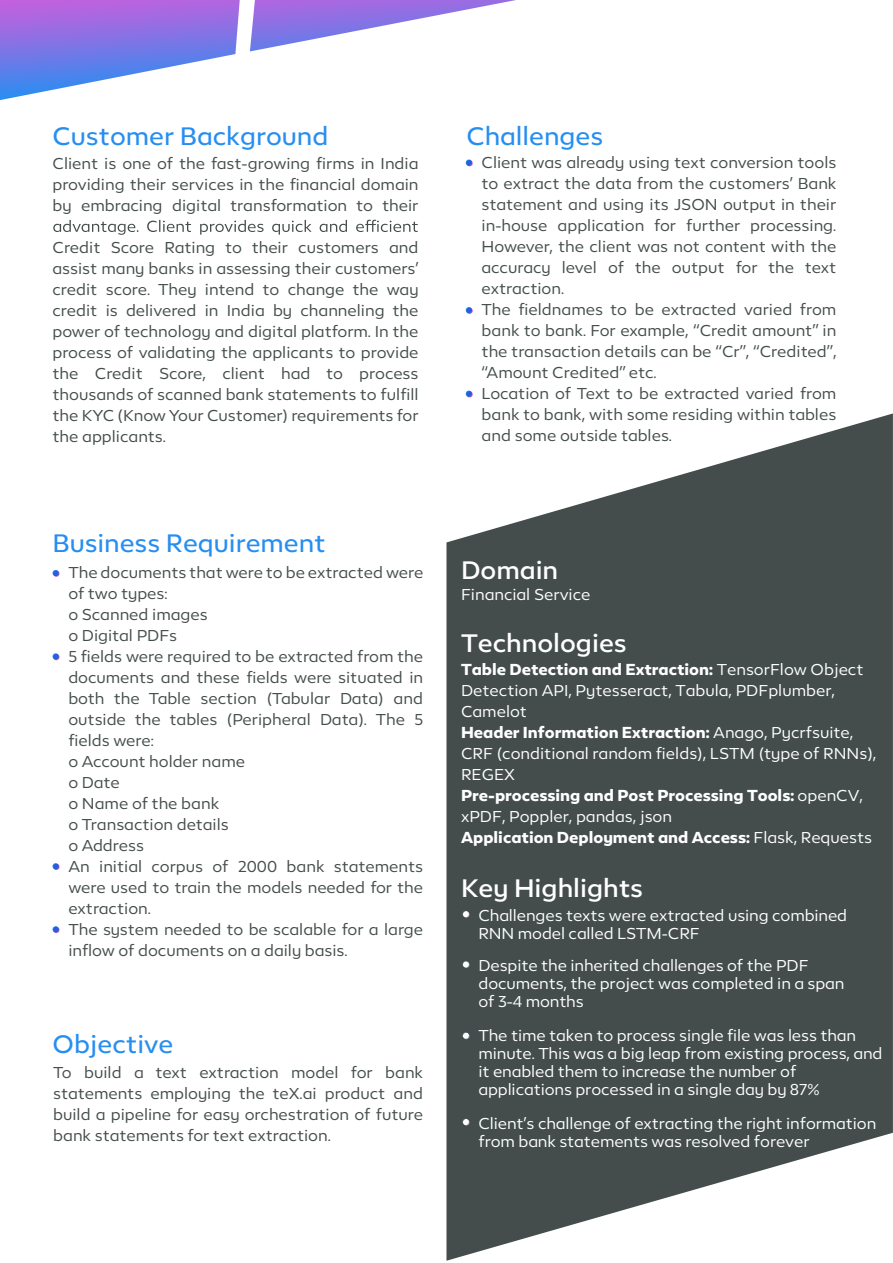
<style>
.page{position:relative;width:893px;height:1263px;background:#fff}
.page>*{position:absolute;margin:0;border:0;box-sizing:border-box;transform-origin:0 0}
.t1{font:24px "Epura";color:#278ef1}
.t2{font:500 24px "Epura";color:#fff}
.t3{font:15px/21px "Epura";color:#444c4c;text-align:justify}
.t4{font:15px/21px "Epura";letter-spacing:-.005em;color:#fff}
.s1{font-weight:700}
</style>
<div class="page">
<svg style="left:53px;top:220px;width:365px;height:15px"></svg>
<svg style="left:250px;top:0;width:266px;height:51px"></svg>
<svg style="left:0;top:0;width:240px;height:100px"></svg>
<svg style="left:446px;top:413px;width:447px;height:848px;fill:#444c4c"></svg>
<svg style="left:463px;top:911px;width:6px;height:6px"></svg>
<svg style="left:463px;top:961px;width:6px;height:7px"></svg>
<svg style="left:463px;top:1119px;width:6px;height:6px"></svg>
<div style="left:463px;top:1032px;width:6px;height:7px;background:#fff;border-radius:50%"></div>
<svg style="left:466px;top:160px;width:6px;height:6px"></svg>
<svg style="left:466px;top:307px;width:6px;height:6px"></svg>
<svg style="left:466px;top:391px;width:6px;height:6px"></svg>
<svg style="left:53px;top:570px;width:6px;height:6px"></svg>
<div style="left:53px;top:654px;width:7px;height:6px;background:#b65fdc;border-radius:50%"></div>
<svg style="left:53px;top:653px;width:6px;height:7px"></svg>
<svg style="left:53px;top:863px;width:6px;height:6px"></svg>
<svg style="left:53px;top:926px;width:6px;height:6px"></svg>
<h1 class="t1" style="left:53px;top:120px;width:277px">Customer Background</h1>
<p class="t3" style="left:52px;top:152px;width:367px">Client is one of the fast-growing firms in India providing their services in the financial domain by embracing digital transformation to their</p>
<p class="t3" style="left:52px;top:236px;width:368px">Credit Score Rating to their customers and assist many banks in assessing their customers’ credit score. They intend to change the way credit is delivered in India by channeling the power of technology and digital platform. In the process of validating the applicants to provide the Credit Score, client had to process thousands of scanned bank statements to fulfill the KYC (Know Your Customer) requirements for the applicants.</p>
<h1 class="t1" style="left:52px;top:527px;width:275px">Business Requirement</h1>
<p class="t3" style="left:68px;top:561px;width:356px;text-align:left">The documents that were to be extracted were of two types:<br>o Scanned images<br>o Digital PDFs<br>5 fields were required to be extracted from the documents and these fields were situated in both the Table section (Tabular Data) and outside the tables (Peripheral Data). The 5 fields were:<br>o Account holder name<br>o Date<br>o Name of the bank<br>o Transaction details<br>o Address<br>An initial corpus of 2000 bank statements were used to train the models needed for the extraction.<br>The system needed to be scalable for a large inflow of documents on a daily basis.</p>
<h1 class="t1" style="left:52px;top:1028px;width:122px">Objective</h1>
<p class="t3" style="left:53px;top:1062px;width:371px">To build a text extraction model for bank statements employing the teX.ai product and build a pipeline for easy orchestration of future bank statements for text extraction.</p>
<h1 class="t1" style="left:466px;top:120px;width:138px">Challenges</h1>
<p class="t3" style="left:482px;top:151px;width:356px;text-align:left">Client was already using text conversion tools to extract the data from the customers’ Bank statement and using its JSON output in their in-house application for further processing.<br>However, the client was not content with the accuracy level of the output for the text extraction.<br>The fieldnames to be extracted varied from bank to bank. For example, “Credit amount” in the transaction details can be “Cr”, “Credited”, “Amount Credited” etc.<br>Location of Text to be extracted varied from bank to bank, with some residing within tables and some outside tables.</p>
<h1 class="t2" style="left:461px;top:554px;width:99px">Domain</h1>
<p class="t4" style="left:461px;top:584px;width:131px">Financial Service</p>
<h1 class="t2" style="left:461px;top:627px;width:167px">Technologies</h1>
<p class="t4" style="left:461px;top:658px;width:417px"><span class="s1">Table Detection and Extraction:</span> TensorFlow Object Detection API, Pytesseract, Tabula, PDFplumber, Camelot<br><span class="s1">Header Information Extraction:</span> Anago, Pycrfsuite, CRF (conditional random fields), LSTM (type of RNNs), REGEX<br><span class="s1">Pre-processing and Post Processing Tools:</span> openCV, xPDF, Poppler, pandas, json<br><span class="s1">Application Deployment and Access:</span> Flask, Requests</p>
<h1 class="t2" style="left:461px;top:872px;width:184px">Key Highlights</h1>
<p class="t4" style="left:478px;top:906px;width:370px;line-height:18px">Challenges texts were extracted using combined<br>RNN model called LSTM-CRF</p>
<p class="t4" style="left:478px;top:956px;width:368px;line-height:18px">Despite the inherited challenges of the PDF documents, the project was completed in a span of 3-4 months</p>
<p class="t4" style="left:478px;top:1026px;width:406px;line-height:18px">The time taken to process single file was less than minute. This was a big leap from existing process, and it enabled them to increase the number of applications processed in a single day by 87%</p>
<p class="t4" style="left:478px;top:1114px;width:399px;line-height:18px">Client’s challenge of extracting the right information from bank statements was resolved forever</p>
</div>
